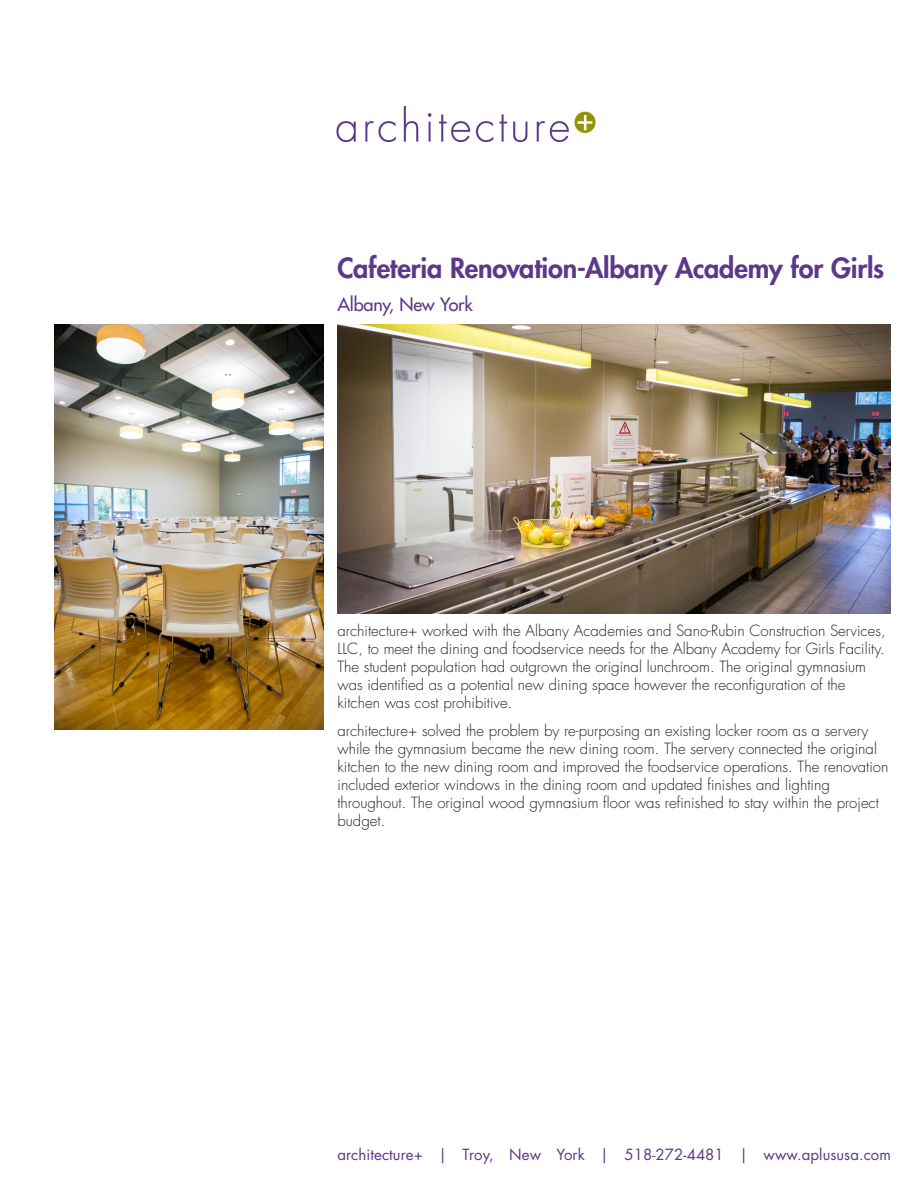
<style>
.page{position:relative;width:918px;height:1188px;background:#fff}
.page>*{position:absolute;margin:0;border:0;box-sizing:border-box;transform-origin:0 0}
.Heading{font:800 27px "Futura Std";letter-spacing:-.01em;color:#5d3889}
.Heading-2{font:500 18px "Futura Std";letter-spacing:-.01em;color:#5d3889}
.Body{font:300 15px/18px "Futura Std";color:#231f20}
.t1{font:15px "Futura Std";letter-spacing:.005em;color:#5d3889}
</style>
<div class="page">
<img style="left:338px;top:324px;width:553px;height:289px">
<img style="left:54px;top:324px;width:270px;height:405px">
<img style="left:336px;top:107px;width:260px;height:35px">
<p class="Heading" style="left:338px;top:251px;width:548px">Cafeteria Renovation-Albany Academy for Girls</p>
<p class="Heading-2" style="left:338px;top:293px;width:137px">Albany, New York</p>
<p class="Body" style="left:338px;top:622px;width:550px">architecture+ worked with the Albany Academies and Sano-Rubin Construction Services, LLC, to meet the dining and foodservice needs for the Albany Academy for Girls Facility.<br>The student population had outgrown the original lunchroom. The original gymnasium was identified as a potential new dining space however the reconfiguration of the kitchen was cost prohibitive.</p>
<p class="Body" style="left:338px;top:722px;width:552px">architecture+ solved the problem by re-purposing an existing locker room as a servery while the gymnasium became the new dining room. The servery connected the original kitchen to the new dining room and improved the foodservice operations. The renovation included exterior windows in the dining room and updated finishes and lighting throughout. The original wood gymnasium floor was refinished to stay within the project budget.</p>
<p class="t1" style="left:338px;top:1145px;width:555px">architecture+ | Troy, New York | 518-272-4481 | www.aplususa.com</p>
</div>
